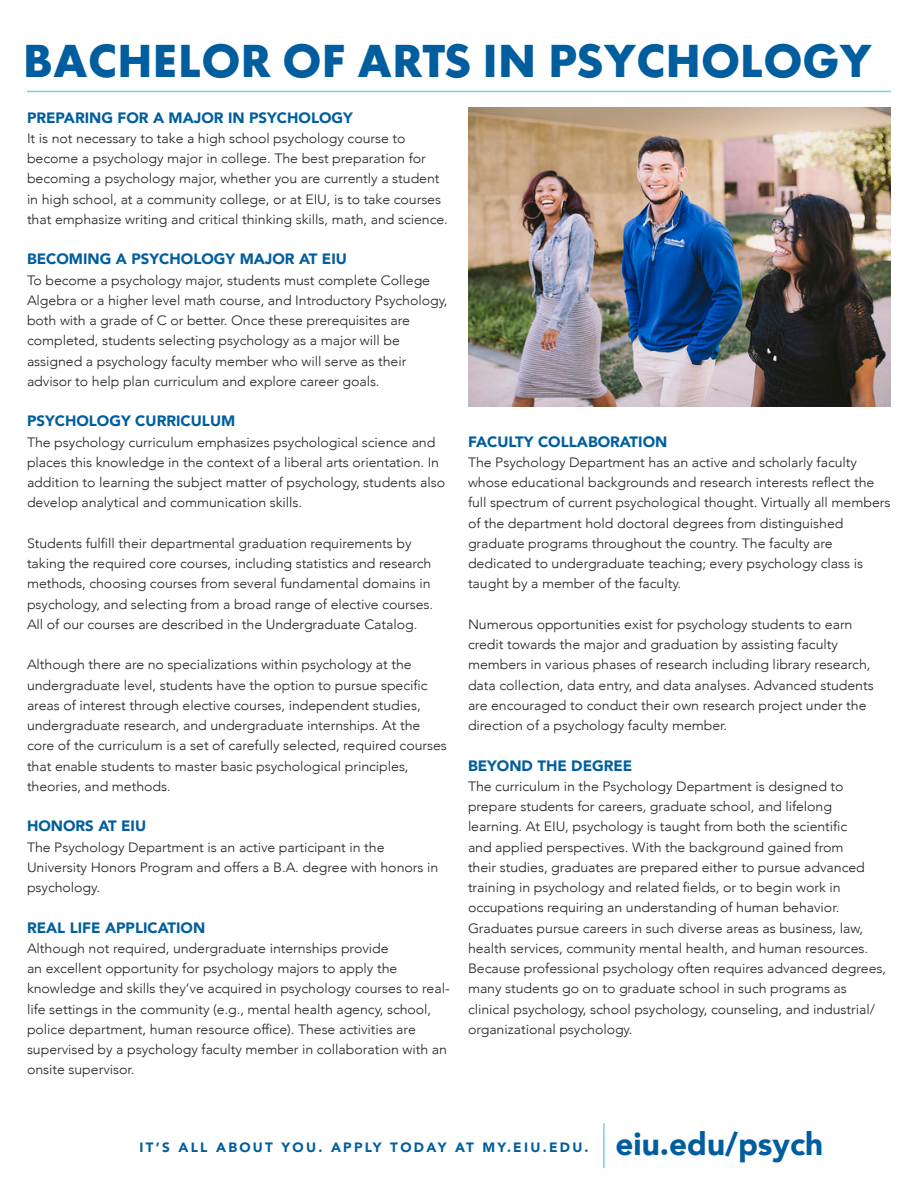
<style>
.page{position:relative;width:918px;height:1188px;background:#fff}
.page>*{position:absolute;margin:0;border:0;box-sizing:border-box;transform-origin:0 0}
.t1{font:42px "Futura Maxi CG Bold";letter-spacing:-.005em;color:#005e9e}
.t2{font:900 31.5px "Avenir";color:#005e9e}
.t3{font:900 15px "Avenir";color:#005e9e}
.t4{font:300 13.5px/20.2px "Avenir";letter-spacing:-.005em;color:#231f20;scale:1.05 1}
.t5{font:900 13.5px "Avenir";letter-spacing:.17em;color:#005e9e}
</style>
<div class="page">
<hr style="left:27px;top:91px;width:864px;height:1px;background:#78d0e4">
<img style="left:468px;top:108px;width:423px;height:298px">
<hr style="left:603px;top:1123px;width:2px;height:45px;background:#78d0e4">
<p class="t1" style="left:23px;top:33px;width:851px">BACHELOR OF ARTS IN PSYCHOLOGY</p>
<p class="t3" style="left:27px;top:105px;width:328px">PREPARING FOR A MAJOR IN PSYCHOLOGY</p>
<p class="t4" style="left:27px;top:128px;width:402px">It is not necessary to take a high school psychology course to become a psychology major in college. The best preparation for becoming a psychology major, whether you are currently a student in high school, at a community college, or at EIU, is to take courses that emphasize writing and critical thinking skills, math, and science.</p>
<p class="t3" style="left:27px;top:246px;width:321px">BECOMING A PSYCHOLOGY MAJOR AT EIU</p>
<p class="t4" style="left:27px;top:270px;width:402px">To become a psychology major, students must complete College Algebra or a higher level math course, and Introductory Psychology, both with a grade of C or better. Once these prerequisites are completed, students selecting psychology as a major will be assigned a psychology faculty member who will serve as their advisor to help plan curriculum and explore career goals.</p>
<p class="t3" style="left:27px;top:408px;width:210px">PSYCHOLOGY CURRICULUM</p>
<p class="t4" style="left:27px;top:432px;width:400px">The psychology curriculum emphasizes psychological science and places this knowledge in the context of a liberal arts orientation. In addition to learning the subject matter of psychology, students also develop analytical and communication skills.</p>
<p class="t4" style="left:27px;top:533px;width:388px">Students fulfill their departmental graduation requirements by taking the required core courses, including statistics and research methods, choosing courses from several fundamental domains in psychology, and selecting from a broad range of elective courses.<br>All of our courses are described in the Undergraduate Catalog.</p>
<p class="t4" style="left:27px;top:655px;width:401px">Although there are no specializations within psychology at the undergraduate level, students have the option to pursue specific areas of interest through elective courses, independent studies, undergraduate research, and undergraduate internships. At the core of the curriculum is a set of carefully selected, required courses that enable students to master basic psychological principles, theories, and methods.</p>
<p class="t3" style="left:27px;top:813px;width:121px">HONORS AT EIU</p>
<p class="t4" style="left:27px;top:837px;width:393px">The Psychology Department is an active participant in the<br>University Honors Program and offers a B.A. degree with honors in psychology.</p>
<p class="t3" style="left:27px;top:915px;width:180px">REAL LIFE APPLICATION</p>
<p class="t4" style="left:27px;top:938px;width:404px">Although not required, undergraduate internships provide<br>an excellent opportunity for psychology majors to apply the knowledge and skills they’ve acquired in psychology courses to real&shy;life settings in the community (e.g., mental health agency, school, police department, human resource office). These activities are supervised by a psychology faculty member in collaboration with an onsite supervisor.</p>
<p class="t3" style="left:468px;top:429px;width:201px">FACULTY COLLABORATION</p>
<p class="t4" style="left:468px;top:452px;width:404px">The Psychology Department has an active and scholarly faculty whose educational backgrounds and research interests reflect the full spectrum of current psychological thought. Virtually all members of the department hold doctoral degrees from distinguished graduate programs throughout the country. The faculty are dedicated to undergraduate teaching; every psychology class is taught by a member of the faculty.</p>
<p class="t4" style="left:468px;top:614px;width:388px">Numerous opportunities exist for psychology students to earn credit towards the major and graduation by assisting faculty members in various phases of research including library research, data collection, data entry, and data analyses. Advanced students are encouraged to conduct their own research project under the direction of a psychology faculty member.</p>
<p class="t3" style="left:468px;top:753px;width:166px">BEYOND THE DEGREE</p>
<p class="t4" style="left:468px;top:776px;width:400px">The curriculum in the Psychology Department is designed to prepare students for careers, graduate school, and lifelong learning. At EIU, psychology is taught from both the scientific<br>and applied perspectives. With the background gained from<br>their studies, graduates are prepared either to pursue advanced training in psychology and related fields, or to begin work in occupations requiring an understanding of human behavior.<br>Graduates pursue careers in such diverse areas as business, law, health services, community mental health, and human resources.<br>Because professional psychology often requires advanced degrees, many students go on to graduate school in such programs as clinical psychology, school psychology, counseling, and industrial/ organizational psychology.</p>
<p class="t5" style="left:139px;top:1136px;width:451px">IT’S ALL ABOUT YOU. APPLY TODAY AT MY.EIU.EDU.</p>
<p class="t2" style="left:616px;top:1117px;width:209px">eiu.edu/psych</p>
</div>
